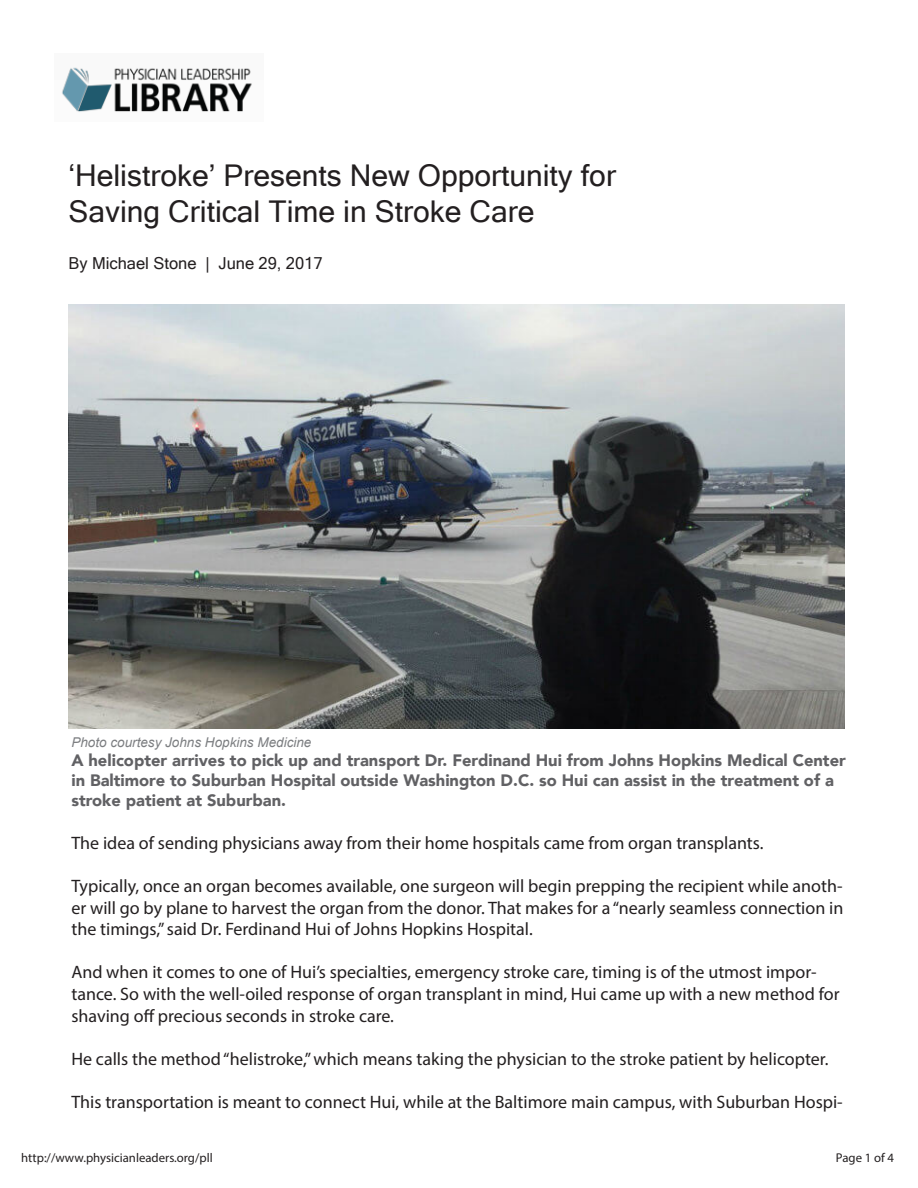
<style>
.page{position:relative;width:918px;height:1188px;background:#fff}
.page>*{position:absolute;margin:0;border:0;box-sizing:border-box;transform-origin:0 0}
.t1{font:30px/36px "Microsoft Sans Serif";color:#231f20}
.t2{font:18px/21.6px "Myriad Pro";color:#231f20;text-align:justify}
.t3{font:900 16.5px/19.8px "Avenir";color:#616164}
.t4{font:16.5px "Microsoft Sans Serif";color:#231f20}
.t5{font:italic 13.5px "Arial";color:#7c7e81}
.t6{font:12.75px "Myriad Pro";color:#231f20}
</style>
<div class="page">
<img style="left:62px;top:67px;width:190px;height:45px">
<img style="left:68px;top:304px;width:777px;height:425px">
<p class="t1" style="left:68px;top:158px;width:549px">‘Helistroke’ Presents New Opportunity for<br>Saving Critical Time in Stroke Care</p>
<p class="t4" style="left:68px;top:254px;width:256px">By Michael Stone | June 29, 2017</p>
<p class="t5" style="left:71px;top:733px;width:242px">Photo courtesy Johns Hopkins Medicine</p>
<p class="t3" style="left:71px;top:750px;width:776px">A helicopter arrives to pick up and transport Dr. Ferdinand Hui from Johns Hopkins Medical Center in Baltimore to Suburban Hospital outside Washington D.C. so Hui can assist in the treatment of a stroke patient at Suburban.</p>
<p class="t2" style="left:71px;top:832px;width:694px">The idea of sending physicians away from their home hospitals came from organ transplants.</p>
<p class="t2" style="left:71px;top:875px;width:774px">Typically, once an organ becomes available, one surgeon will begin prepping the recipient while anoth&shy;er will go by plane to harvest the organ from the donor. That makes for a “nearly seamless connection in the timings,” said Dr. Ferdinand Hui of Johns Hopkins Hospital.</p>
<p class="t2" style="left:71px;top:961px;width:770px;text-align:left">And when it comes to one of Hui’s specialties, emergency stroke care, timing is of the utmost impor&shy;tance. So with the well-oiled response of organ transplant in mind, Hui came up with a new method for shaving off precious seconds in stroke care.</p>
<p class="t2" style="left:71px;top:1048px;width:759px">He calls the method “helistroke,” which means taking the physician to the stroke patient by helicopter.</p>
<p class="t2" style="left:71px;top:1091px;width:773px">This transportation is meant to connect Hui, while at the Baltimore main campus, with Suburban Hospi-</p>
<p class="t6" style="left:21px;top:1150px;width:193px">http://www.physicianleaders.org/pll</p>
<p class="t6" style="left:836px;top:1150px;width:60px">Page 1 of 4</p>
</div>
